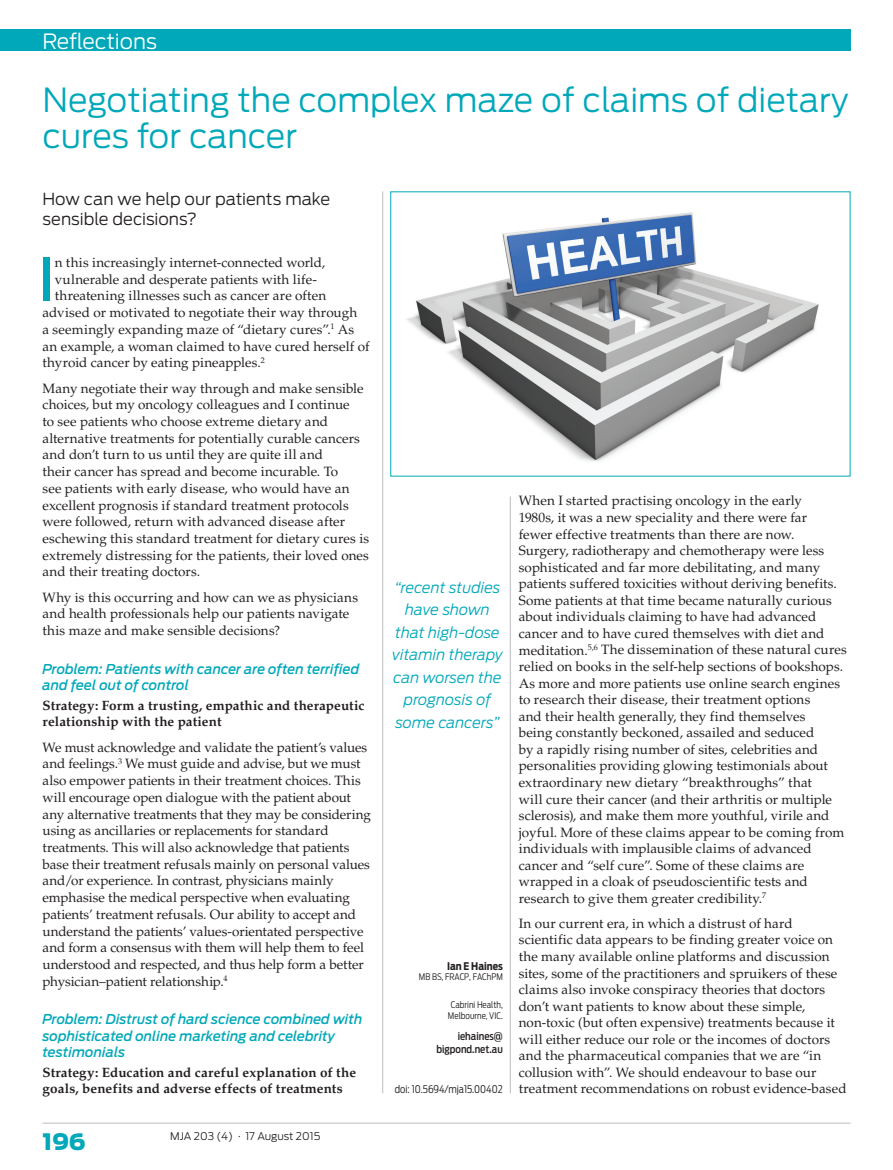
<style>
.page{position:relative;width:893px;height:1170px;background:#fff}
.page>*{position:absolute;margin:0;border:0;box-sizing:border-box;transform-origin:0 0}
.t1{font:500 58.05px "Antenna";color:#00a8b9}
.t2{font:300 33px/36px "Antenna";color:#00a8b9}
.t3{font:900 22.5px "Antenna";color:#00a8b9}
.t4{font:300 21px "Antenna";letter-spacing:-.005em;color:#fff}
.t5{font:300 16.5px/20.4px "Antenna";color:#231f20}
.t6{font:italic 300 15px/22.5px "Antenna";color:#00a8b9;text-align:center}
.t7{font:13.5px/16.5px "Palatino LT Std";letter-spacing:.005em;color:#231f20}
.t8{font:700 13.5px/16.6px "Palatino LT Std";letter-spacing:.01em;color:#231f20}
.t9{font:italic 500 13.5px/16.4px "Antenna";color:#00a8b9}
.t10{font:500 10.5px/12.6px "Antenna Cond";color:#231f20;text-align:right}
.t11{font:300 10.5px "Antenna Cond";color:#231f20}
.t12{font:300 10.5px "Antenna";color:#231f20}
.t13{font:700 10.5px "Antenna Cond";color:#231f20}
.t14{font:300 9px/11.2px "Antenna Cond";letter-spacing:.005em;color:#231f20;text-align:center}
</style>
<div class="page">
<hr style="left:43px;top:1122px;width:807px;height:1px;background:#d1d2d4">
<div style="left:0;top:30px;width:850px;height:21px;background:#00a8b9"></div>
<img style="left:406px;top:212px;width:413px;height:250px">
<hr style="left:382px;top:191px;width:1px;height:902px;background:#bcbdc0">
<hr style="left:510px;top:496px;width:1px;height:597px;background:#bcbdc0">
<h3 class="t4" style="left:43px;top:29px;width:116px">Reflections</h3>
<h2 class="t2" style="left:43px;top:82px;width:807px">Negotiating the complex maze of claims of dietary cures for cancer</h2>
<p class="t5" style="left:43px;top:188px;width:289px">How can we help our patients make sensible decisions?</p>
<h1 class="t1" style="left:37px;top:245px;width:19px">I</h1>
<p class="t7" style="left:55px;top:255px;width:272px">n this increasingly internet-connected world,</p>
<p class="t7" style="left:55px;top:271px;width:264px">vulnerable and desperate patients with life-</p>
<p class="t7" style="left:55px;top:288px;width:273px">threatening illnesses such as cancer are often</p>
<p class="t7" style="left:43px;top:304px;width:316px">advised or motivated to negotiate their way through</p>
<p class="t7" style="left:43px;top:321px;width:313px">a seemingly expanding maze of “dietary cures”.<sup>1</sup> As</p>
<p class="t7" style="left:43px;top:338px;width:329px">an example, a woman claimed to have cured herself of</p>
<p class="t7" style="left:43px;top:354px;width:224px">thyroid cancer by eating pineapples.<sup>2</sup></p>
<p class="t7" style="left:43px;top:380px;width:328px">Many negotiate their way through and make sensible choices, but my oncology colleagues and I continue<br>to see patients who choose extreme dietary and alternative treatments for potentially curable cancers and don’t turn to us until they are quite ill and<br>their cancer has spread and become incurable. To<br>see patients with early disease, who would have an excellent prognosis if standard treatment protocols were followed, return with advanced disease after eschewing this standard treatment for dietary cures is extremely distressing for the patients, their loved ones and their treating doctors.</p>
<p class="t7" style="left:43px;top:589px;width:317px">Why is this occurring and how can we as physicians and health professionals help our patients navigate this maze and make sensible decisions?</p>
<p class="t9" style="left:43px;top:660px;width:318px">Problem: Patients with cancer are often terrified and feel out of control</p>
<p class="t8" style="left:43px;top:697px;width:323px">Strategy: Form a trusting, empathic and therapeutic relationship with the patient</p>
<p class="t7" style="left:43px;top:739px;width:330px">We must acknowledge and validate the patient’s values and feelings.<sup>3</sup> We must guide and advise, but we must also empower patients in their treatment choices. This will encourage open dialogue with the patient about any alternative treatments that they may be considering using as ancillaries or replacements for standard treatments. This will also acknowledge that patients base their treatment refusals mainly on personal values and/or experience. In contrast, physicians mainly emphasise the medical perspective when evaluating patients’ treatment refusals. Our ability to accept and understand the patients’ values-orientated perspective and form a consensus with them will help them to feel understood and respected, and thus help form a better physician–patient relationship.<sup>4</sup></p>
<p class="t9" style="left:43px;top:1010px;width:322px">Problem: Distrust of hard science combined with sophisticated online marketing and celebrity testimonials</p>
<p class="t8" style="left:43px;top:1063px;width:315px">Strategy: Education and careful explanation of the goals, benefits and adverse effects of treatments</p>
<h3 class="t3" style="left:43px;top:1127px;width:45px">196</h3>
<p class="t12" style="left:170px;top:1129px;width:152px">MJA 203 (4) · 17 August 2015</p>
<p class="t6" style="left:392px;top:576px;width:112px">“recent studies have shown that high-dose vitamin therapy can worsen the prognosis of some cancers”</p>
<p class="t13" style="left:447px;top:959px;width:57px">Ian E Haines</p>
<p class="t14" style="left:419px;top:971px;width:85px">MB BS, FRACP, FAChPM</p>
<p class="t14" style="left:448px;top:998px;width:56px">Cabrini Health,<br>Melbourne, VIC.</p>
<p class="t10" style="left:436px;top:1030px;width:68px">iehaines@ bigpond.net.au</p>
<p class="t11" style="left:395px;top:1083px;width:109px">doi: 10.5694/mja15.00402</p>
<p class="t7" style="left:519px;top:493px;width:330px">When I started practising oncology in the early<br>1980s, it was a new speciality and there were far<br>fewer effective treatments than there are now.<br>Surgery, radiotherapy and chemotherapy were less sophisticated and far more debilitating, and many patients suffered toxicities without deriving benefits.<br>Some patients at that time became naturally curious about individuals claiming to have had advanced cancer and to have cured themselves with diet and meditation.<sup>5,6</sup> The dissemination of these natural cures relied on books in the self-help sections of bookshops.<br>As more and more patients use online search engines to research their disease, their treatment options<br>and their health generally, they find themselves<br>being constantly beckoned, assailed and seduced<br>by a rapidly rising number of sites, celebrities and personalities providing glowing testimonials about extraordinary new dietary “breakthroughs” that<br>will cure their cancer (and their arthritis or multiple sclerosis), and make them more youthful, virile and joyful. More of these claims appear to be coming from individuals with implausible claims of advanced cancer and “self cure”. Some of these claims are wrapped in a cloak of pseudoscientific tests and research to give them greater credibility.<sup>7</sup></p>
<p class="t7" style="left:519px;top:915px;width:329px">In our current era, in which a distrust of hard scientific data appears to be finding greater voice on the many available online platforms and discussion sites, some of the practitioners and spruikers of these claims also invoke conspiracy theories that doctors don’t want patients to know about these simple, non-toxic (but often expensive) treatments because it will either reduce our role or the incomes of doctors and the pharmaceutical companies that we are “in collusion with”. We should endeavour to base our treatment recommendations on robust evidence-based</p>
</div>
